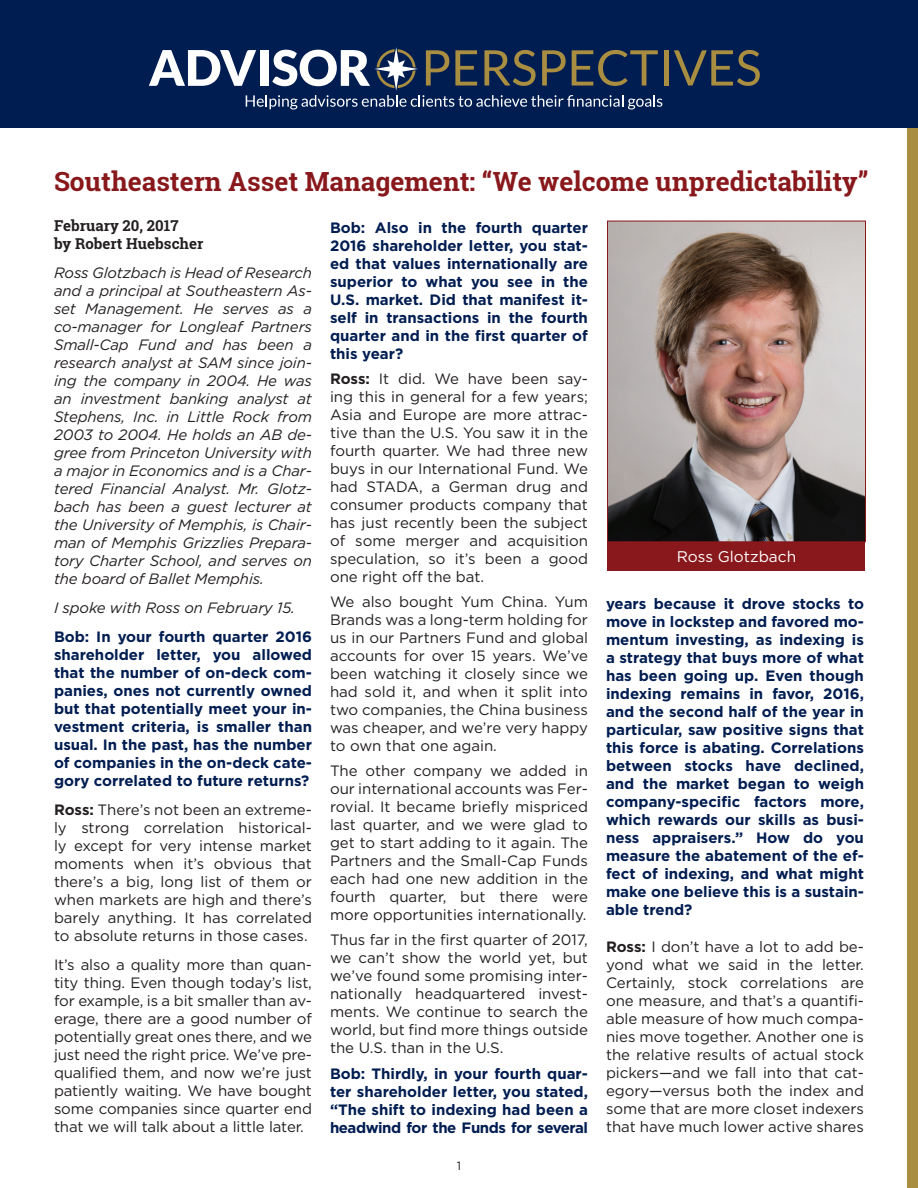
<style>
.page{position:relative;width:918px;height:1188px;background:#fff}
.page>*{position:absolute;margin:0;border:0;box-sizing:border-box;transform-origin:0 0}
.t1{font:700 26.4px "Roboto Slab";color:#88181b}
.t2{font:15.45px "Gotham";color:#fff}
.AP_body{font:15px/18px "Gotham";color:#231f20;text-align:justify}
.AP_body-2{font:700 15px/18px "Gotham";color:#001d51;text-align:justify}
.AP_body-3{font:italic 15px/18px "Gotham";letter-spacing:-.01em;color:#231f20;text-align:justify}
.AP_body-4{font:700 15px/18px "Roboto Slab";color:#231f20}
.t3{font:12px "Gotham";color:#231f20}
.s1{font-weight:700}
</style>
<div class="page">
<div style="left:907px;top:111px;width:11px;height:1077px;background:#a98d41"></div>
<div style="left:0;top:0;width:918px;height:127px;background:#001d51"></div>
<div style="left:608px;top:529px;width:258px;height:42px;background:#88181b"></div>
<img style="left:609px;top:223px;width:255px;height:317px">
<div style="left:607px;top:221px;width:259px;height:321px;border:1px solid #88181b"></div>
<hr style="left:664px;top:50px;width:4px;height:36px;background:#a98d41">
<svg style="left:674px;top:50px;width:86px;height:36px"></svg>
<svg style="left:149px;top:47px;width:513px;height:63px"></svg>
<p class="t1" style="left:54px;top:164px;width:816px">Southeastern Asset Management: “We welcome unpredictability”</p>
<p class="AP_body-4" style="left:54px;top:216px;width:151px">February 20, 2017<br>by Robert Huebscher</p>
<p class="AP_body-3" style="left:54px;top:263px;width:260px">Ross Glotzbach is Head of Research and a principal at Southeastern As&shy;set Management. He serves as a co-manager for Longleaf Partners Small-Cap Fund and has been a research analyst at SAM since join&shy;ing the company in 2004. He was an investment banking analyst at Stephens, Inc. in Little Rock from 2003 to 2004. He holds an AB de&shy;gree from Princeton University with a major in Economics and is a Char&shy;tered Financial Analyst. Mr. Glotz&shy;bach has been a guest lecturer at the University of Memphis, is Chair&shy;man of Memphis Grizzlies Prepara&shy;tory Charter School, and serves on the board of Ballet Memphis.</p>
<p class="AP_body-3" style="left:54px;top:598px;width:243px">I spoke with Ross on February 15.</p>
<p class="AP_body-2" style="left:54px;top:627px;width:260px">Bob: In your fourth quarter 2016 shareholder letter, you allowed that the number of on-deck com&shy;panies, ones not currently owned but that potentially meet your in&shy;vestment criteria, is smaller than usual. In the past, has the number of companies in the on-deck cate&shy;gory correlated to future returns?</p>
<p class="AP_body" style="left:54px;top:800px;width:260px"><span class="s1">Ross:</span> There’s not been an extreme&shy;ly strong correlation historical&shy;ly except for very intense market moments when it’s obvious that there’s a big, long list of them or when markets are high and there’s barely anything. It has correlated to absolute returns in those cases.</p>
<p class="AP_body" style="left:54px;top:955px;width:260px">It’s also a quality more than quan&shy;tity thing. Even though today’s list, for example, is a bit smaller than av&shy;erage, there are a good number of potentially great ones there, and we just need the right price. We’ve pre&shy;qualified them, and now we’re just patiently waiting. We have bought some companies since quarter end that we will talk about a little later.</p>
<p class="AP_body-2" style="left:330px;top:219px;width:260px">Bob: Also in the fourth quarter 2016 shareholder letter, you stat&shy;ed that values internationally are superior to what you see in the U.S. market. Did that manifest it&shy;self in transactions in the fourth quarter and in the first quarter of this year?</p>
<p class="AP_body" style="left:330px;top:370px;width:260px"><span class="s1">Ross:</span> It did. We have been say&shy;ing this in general for a few years; Asia and Europe are more attrac&shy;tive than the U.S. You saw it in the fourth quarter. We had three new buys in our International Fund. We had STADA, a German drug and consumer products company that has just recently been the subject of some merger and acquisition speculation, so it’s been a good one right off the bat.</p>
<p class="AP_body" style="left:330px;top:593px;width:260px">We also bought Yum China. Yum Brands was a long-term holding for us in our Partners Fund and global accounts for over 15 years. We’ve been watching it closely since we had sold it, and when it split into two companies, the China business was cheaper, and we’re very happy to own that one again.</p>
<p class="AP_body" style="left:330px;top:762px;width:260px">The other company we added in our international accounts was Fer&shy;rovial. It became briefly mispriced last quarter, and we were glad to get to start adding to it again. The Partners and the Small-Cap Funds each had one new addition in the fourth quarter, but there were more opportunities internationally.</p>
<p class="AP_body" style="left:330px;top:931px;width:260px">Thus far in the first quarter of 2017, we can’t show the world yet, but we’ve found some promising inter&shy;nationally headquartered invest&shy;ments. We continue to search the world, but find more things outside the U.S. than in the U.S.</p>
<p class="AP_body-2" style="left:330px;top:1064px;width:260px">Bob: Thirdly, in your fourth quar&shy;ter shareholder letter, you stated, “The shift to indexing had been a headwind for the Funds for several</p>
<p class="t3" style="left:457px;top:1158px;width:6px">1</p>
<p class="t2" style="left:677px;top:546px;width:121px">Ross Glotzbach</p>
<p class="AP_body-2" style="left:606px;top:595px;width:260px">years because it drove stocks to move in lockstep and favored mo&shy;mentum investing, as indexing is a strategy that buys more of what has been going up. Even though indexing remains in favor, 2016, and the second half of the year in particular, saw positive signs that this force is abating. Correlations between stocks have declined, and the market began to weigh company-specific factors more, which rewards our skills as busi&shy;ness appraisers.” How do you measure the abatement of the ef&shy;fect of indexing, and what might make one believe this is a sustain&shy;able trend?</p>
<p class="AP_body" style="left:606px;top:937px;width:260px"><span class="s1">Ross:</span> I don’t have a lot to add be&shy;yond what we said in the letter.<br>Certainly, stock correlations are one measure, and that’s a quantifi&shy;able measure of how much compa&shy;nies move together. Another one is the relative results of actual stock pickers—and we fall into that cat&shy;egory—versus both the index and some that are more closet indexers that have much lower active shares</p>
</div>
